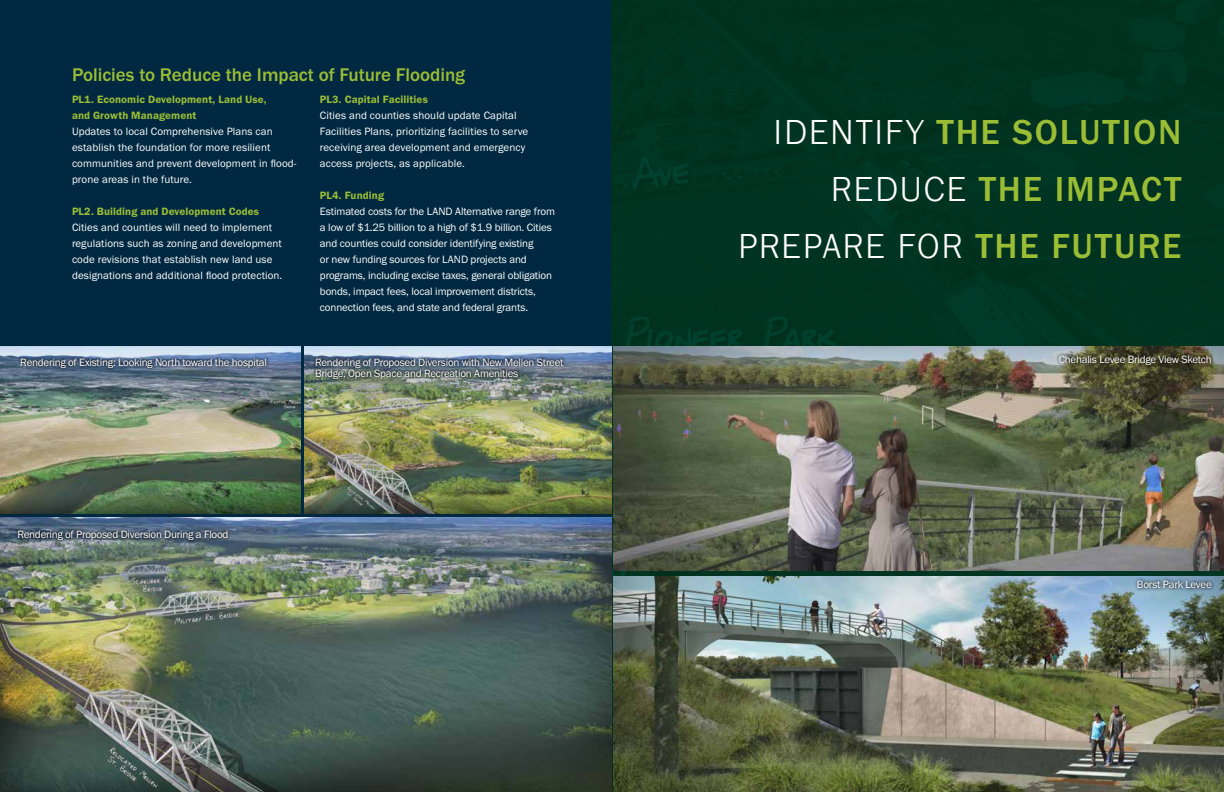
<style>
.page{position:relative;width:1224px;height:792px;background:#fff}
.page>*{position:absolute;margin:0;border:0;box-sizing:border-box;transform-origin:0 0}
.t1{font:500 36px/57px "Franklin Gothic URW";letter-spacing:.05em;color:#9bbd35;text-align:right}
.t2{font:500 19px "Franklin Gothic URW";color:#9bbd35}
.t3{font:11px/16px "Franklin Gothic URW Boo";letter-spacing:-.01em;color:#fff}
.t4{font:11px/16px "Franklin Gothic URW Boo";letter-spacing:.01em;color:#fff}
.t5{font:11px/16px "Franklin Gothic URW Dem";letter-spacing:.01em;color:#9bbd35}
.s1{font-weight:300;color:#fff}
</style>
<div class="page">
<div style="left:0;top:0;width:611px;height:518px;background:#002941"></div>
<div style="left:611px;top:0;width:613px;height:792px;background:#003321"></div>
<img style="left:613px;top:576px;width:611px;height:216px">
<img style="left:614px;top:346px;width:610px;height:224px">
<img style="left:0;top:518px;width:611px;height:274px">
<img style="left:304px;top:346px;width:307px;height:168px">
<img style="left:0;top:346px;width:300px;height:168px">
<div style="left:1134px;top:577px;width:81px;height:15px;background:#000;opacity:.75"></div>
<div style="left:1055px;top:351px;width:160px;height:18px;background:#000;opacity:.75"></div>
<div style="left:15px;top:528px;width:216px;height:16px;background:#000;opacity:.75"></div>
<div style="left:18px;top:355px;width:252px;height:17px;background:#000;opacity:.75"></div>
<div style="left:313px;top:356px;width:253px;height:26px;background:#000;opacity:.75"></div>
<h2 class="t2" style="left:72px;top:62px;width:395px">Policies to Reduce the Impact of Future Flooding</h2>
<p class="t5" style="left:72px;top:91px;width:196px">PL1. Economic Development, Land Use, and Growth Management</p>
<p class="t4" style="left:72px;top:123px;width:226px">Updates to local Comprehensive Plans can establish the foundation for more resilient communities and prevent development in flood&shy;prone areas in the future.</p>
<p class="t5" style="left:72px;top:203px;width:189px">PL2. Building and Development Codes</p>
<p class="t4" style="left:72px;top:219px;width:212px">Cities and counties will need to implement regulations such as zoning and development code revisions that establish new land use designations and additional flood protection.</p>
<p class="t5" style="left:320px;top:91px;width:110px">PL3. Capital Facilities</p>
<p class="t4" style="left:320px;top:107px;width:210px">Cities and counties should update Capital Facilities Plans, prioritizing facilities to serve receiving area development and emergency access projects, as applicable.</p>
<p class="t5" style="left:320px;top:187px;width:66px">PL4. Funding</p>
<p class="t3" style="left:320px;top:203px;width:237px">Estimated costs for the LAND Alternative range from a low of $1.25 billion to a high of $1.9 billion. Cities and counties could consider identifying existing<br>or new funding sources for LAND projects and programs, including excise taxes, general obligation bonds, impact fees, local improvement districts, connection fees, and state and federal grants.</p>
<p class="t3" style="left:20px;top:354px;width:248px">Rendering of Existing: Looking North toward the hospital</p>
<p class="t3" style="left:315px;top:357px;width:250px;line-height:11px">Rendering of Proposed Diversion with New Mellen Street<br>Bridge, Open Space and Recreation Amenities</p>
<p class="t3" style="left:17px;top:526px;width:213px">Rendering of Proposed Diversion During a Flood</p>
<h1 class="t1" style="left:738px;top:103px;width:445px"><span class="s1">IDENTIFY</span> THE SOLUTION<br><span class="s1">REDUCE</span> THE IMPACT<br><span class="s1">PREPARE FOR</span> THE FUTURE</h1>
<p class="t3" style="left:1059px;top:351px;width:154px">Chehalis Levee Bridge View Sketch</p>
<p class="t3" style="left:1137px;top:576px;width:76px">Borst Park Levee</p>
</div>
